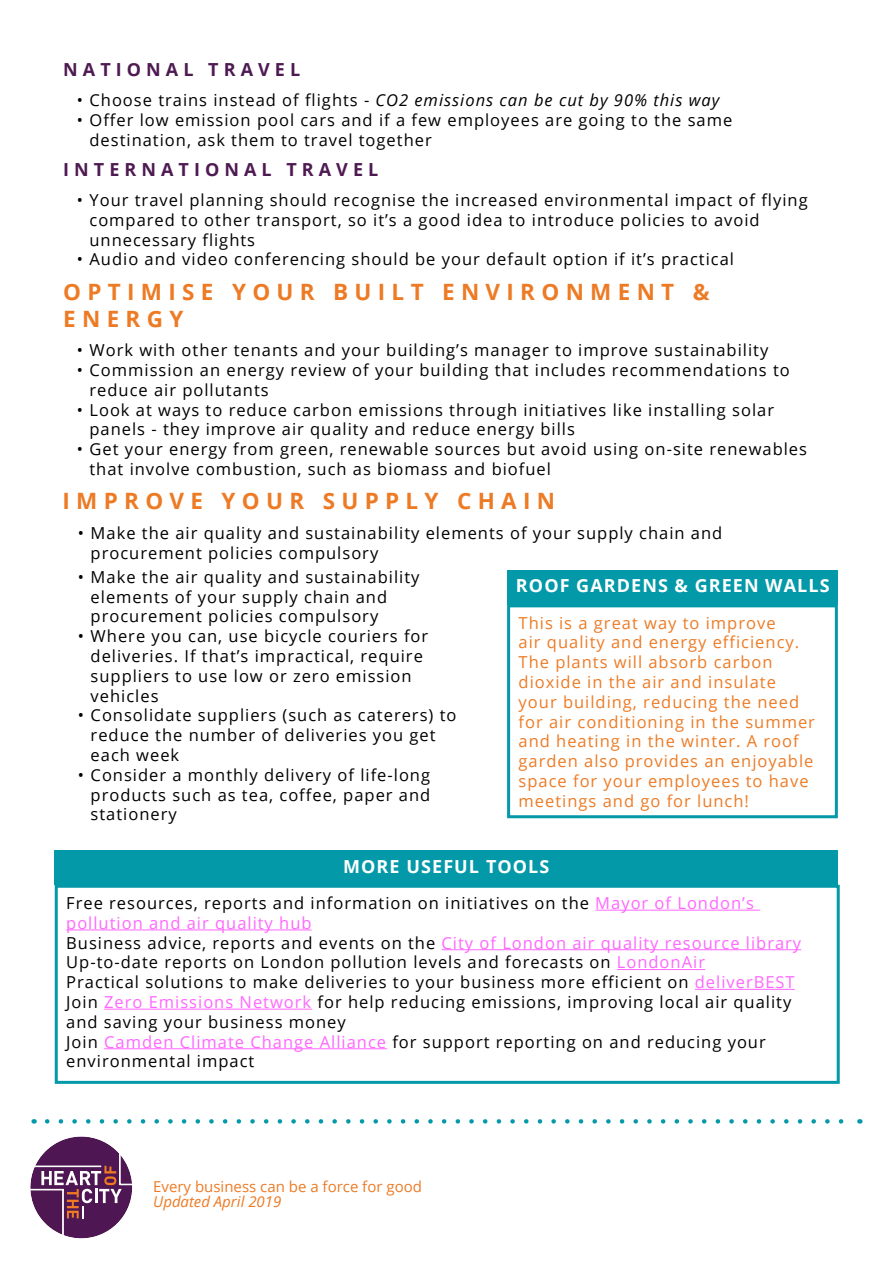
<style>
.page{position:relative;width:893px;height:1263px;background:#fff}
.page>*{position:absolute;margin:0;border:0;box-sizing:border-box;transform-origin:0 0}
.t1{font:700 22.5px/27px "Open Sans";letter-spacing:.28em;color:#ed7b25}
.t2{font:700 18px "Open Sans";letter-spacing:.06em;color:#fff}
.t3{font:700 18px "Open Sans";letter-spacing:.28em;color:#4e1a52}
.t4{font:16.5px/19.8px "Open Sans";letter-spacing:.06em;color:#000}
.t5{font:16.5px/19.8px "Open Sans";letter-spacing:.06em;color:#ed7b25}
.t6{font:16.5px "Open Sans";letter-spacing:.06em;color:#f6f}
.t7{font:italic 16.5px "Open Sans";letter-spacing:.06em;color:#000}
.t8{font:15px "Open Sans";color:#ed7b25}
.t9{font:italic 15px "Open Sans";color:#ed7b25}
.s1{font-style:normal}
.s2{color:#f6f}
.s3{color:#000}
</style>
<div class="page">
<svg style="left:47px;top:1119px;width:797px;height:4px"></svg>
<svg style="left:30px;top:1136px;width:102px;height:102px"></svg>
<div style="left:507px;top:604px;width:331px;height:214px;border:3px solid #0499a9"></div>
<hr style="left:595px;top:910px;width:165px;height:1px;background:#f6f">
<hr style="left:66px;top:929px;width:246px;height:1px;background:#f6f">
<hr style="left:442px;top:949px;width:359px;height:1px;background:#f6f">
<hr style="left:617px;top:969px;width:88px;height:1px;background:#f6f">
<hr style="left:695px;top:989px;width:100px;height:1px;background:#f6f">
<hr style="left:104px;top:1009px;width:208px;height:1px;background:#f6f">
<hr style="left:104px;top:1048px;width:283px;height:1px;background:#f6f">
<div style="left:55px;top:885px;width:785px;height:199px;border:3px solid #0499a9"></div>
<div style="left:507px;top:570px;width:331px;height:34px;background:#0499a9"></div>
<div style="left:55px;top:850px;width:783px;height:35px;background:#0499a9"></div>
<p class="t3" style="left:63px;top:57px;width:238px">NATIONAL TRAVEL</p>
<p class="t7" style="left:77px;top:89px;width:644px"><span class="s1">• Choose trains instead of flights -</span> CO2 emissions can be cut by 90% this way</p>
<p class="t4" style="left:90px;top:109px;width:644px;text-indent:-13px">• Offer low emission pool cars and if a few employees are going to the same destination, ask them to travel together</p>
<p class="t3" style="left:63px;top:157px;width:317px">INTERNATIONAL TRAVEL</p>
<p class="t4" style="left:90px;top:190px;width:720px;text-indent:-13px">• Your travel planning should recognise the increased environmental impact of flying compared to other transport, so it’s a good idea to introduce policies to avoid unnecessary flights</p>
<p class="t4" style="left:77px;top:249px;width:659px">• Audio and video conferencing should be your default option if it’s practical</p>
<p class="t1" style="left:63px;top:277px;width:648px">OPTIMISE YOUR BUILT ENVIRONMENT &amp;<br>ENERGY</p>
<p class="t4" style="left:77px;top:340px;width:693px">• Work with other tenants and your building’s manager to improve sustainability</p>
<p class="t4" style="left:90px;top:360px;width:702px;text-indent:-13px">• Commission an energy review of your building that includes recommendations to reduce air pollutants</p>
<p class="t4" style="left:90px;top:399px;width:686px;text-indent:-13px">• Look at ways to reduce carbon emissions through initiatives like installing solar panels - they improve air quality and reduce energy bills</p>
<p class="t4" style="left:90px;top:439px;width:719px;text-indent:-13px">• Get your energy from green, renewable sources but avoid using on-site renewables that involve combustion, such as biomass and biofuel</p>
<p class="t1" style="left:63px;top:487px;width:494px">IMPROVE YOUR SUPPLY CHAIN</p>
<p class="t4" style="left:91px;top:523px;width:633px;text-indent:-13px">• Make the air quality and sustainability elements of your supply chain and procurement policies compulsory</p>
<p class="t4" style="left:91px;top:566px;width:330px;text-indent:-13px">• Make the air quality and sustainability elements of your supply chain and procurement policies compulsory</p>
<p class="t4" style="left:91px;top:626px;width:339px;text-indent:-13px">• Where you can, use bicycle couriers for deliveries. If that’s impractical, require suppliers to use low or zero emission vehicles</p>
<p class="t4" style="left:91px;top:705px;width:367px;text-indent:-13px">• Consolidate suppliers (such as caterers) to reduce the number of deliveries you get each week</p>
<p class="t4" style="left:91px;top:764px;width:341px;text-align:justify;text-indent:-13px">• Consider a monthly delivery of life-long products such as tea, coffee, paper and stationery</p>
<p class="t2" style="left:516px;top:573px;width:315px">ROOF GARDENS &amp; GREEN WALLS</p>
<p class="t5" style="left:519px;top:612px;width:298px">This is a great way to improve<br>air quality and energy efficiency.<br>The plants will absorb carbon dioxide in the air and insulate your building, reducing the need for air conditioning in the summer and heating in the winter. A roof garden also provides an enjoyable space for your employees to have meetings and go for lunch!</p>
<p class="t2" style="left:343px;top:853px;width:208px">MORE USEFUL TOOLS</p>
<p class="t4" style="left:66px;top:892px;width:689px">Free resources, reports and information on initiatives on the <span class="s2">Mayor of London’s pollution and air quality hub</span></p>
<p class="t6" style="left:66px;top:931px;width:736px"><span class="s3">Business advice, reports and events on the</span> City of London air quality resource library</p>
<p class="t4" style="left:66px;top:952px;width:640px">Up-to-date reports on London pollution levels and forecasts on <span class="s2">LondonAir</span></p>
<p class="t4" style="left:66px;top:972px;width:730px">Practical solutions to make deliveries to your business more efficient on <span class="s2">deliverBEST</span></p>
<p class="t4" style="left:66px;top:991px;width:727px">Join <span class="s2">Zero Emissions Network</span> for help reducing emissions, improving local air quality and saving your business money</p>
<p class="t4" style="left:66px;top:1031px;width:701px">Join <span class="s2">Camden Climate Change Alliance</span> for support reporting on and reducing your environmental impact</p>
<p class="t8" style="left:153px;top:1176px;width:270px">Every business can be a force for good</p>
<p class="t9" style="left:153px;top:1191px;width:130px">Updated April 2019</p>
</div>
